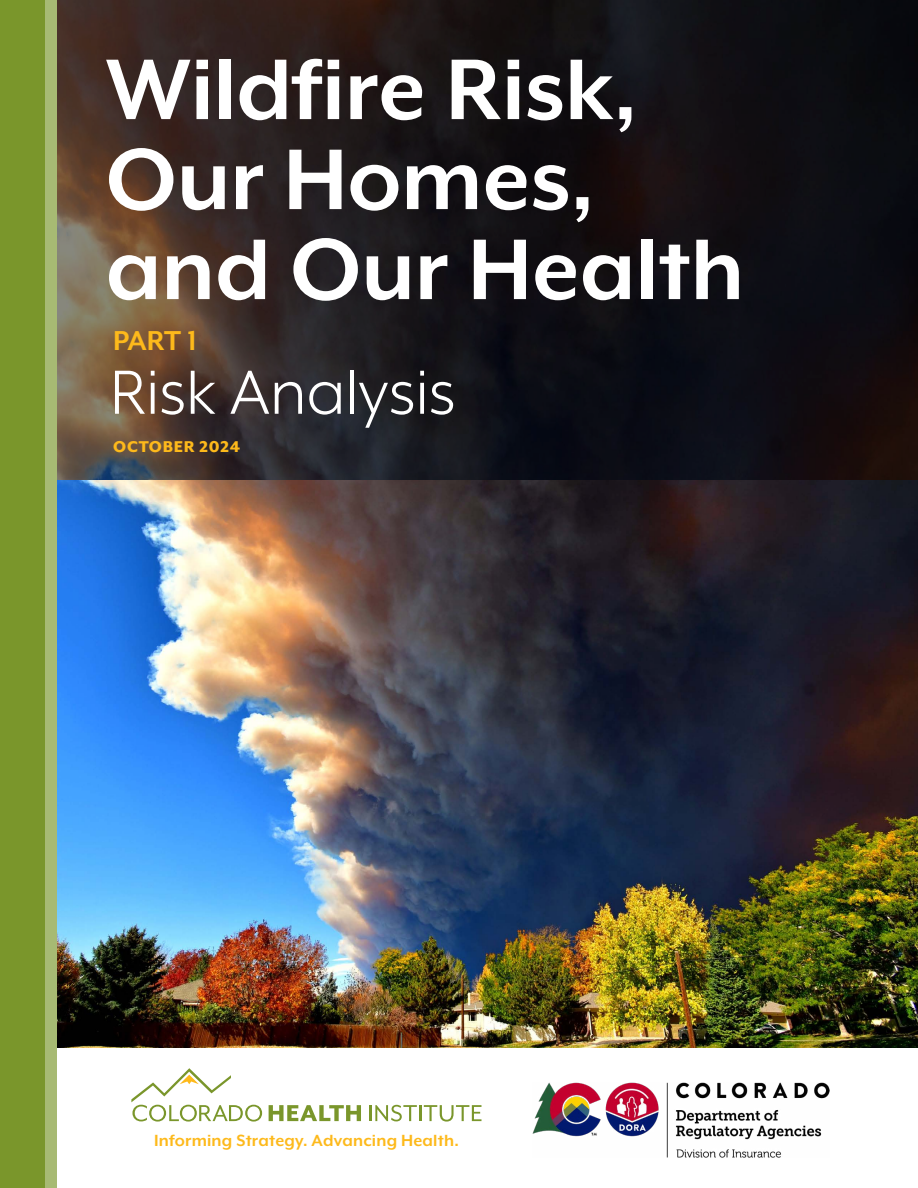
<style>
.page{position:relative;width:918px;height:1188px;background:#fff}
.page>*{position:absolute;margin:0;border:0;box-sizing:border-box;transform-origin:0 0}
.CHI_Body_Copy{font:700 99px/90px "Mr Eaves XL Mod OT";color:#fff}
.CHI_Body_Copy-2{font:71.7px "Mr Eaves XL Mod OT";color:#fff}
.CHI_Body_Copy-3{font:700 31.5px "Mr Eaves XL Mod OT";color:#fdb91b}
.t1{font:700 18.6px "Mr Eaves XL Mod OT";letter-spacing:.01em;color:#fdb91b}
.CHI_Body_Copy-4{font:800 18px "Mr Eaves XL Mod OT";letter-spacing:.04em;color:#fdb91b}
</style>
<div class="page">
<svg style="left:57px;top:0;width:861px;height:481px;background:#231c1d"></svg>
<img style="left:57px;top:481px;width:861px;height:567px">
<svg style="left:269px;top:1105px;width:92px;height:16px"></svg>
<svg style="left:369px;top:1105px;width:112px;height:17px"></svg>
<svg style="left:131px;top:1068px;width:131px;height:54px"></svg>
<div style="left:45px;top:0;width:12px;height:1188px;background:#a7ba73"></div>
<div style="left:0;top:0;width:45px;height:1188px;background:#7a962b"></div>
<img style="left:533px;top:1083px;width:297px;height:74px">
<p class="CHI_Body_Copy" style="left:106px;top:43px;width:640px">Wildfire Risk,<br>Our Homes, and Our Health</p>
<p class="CHI_Body_Copy-3" style="left:113px;top:323px;width:85px">PART 1</p>
<p class="CHI_Body_Copy-2" style="left:110px;top:353px;width:347px">Risk Analysis</p>
<p class="CHI_Body_Copy-4" style="left:113px;top:437px;width:128px">OCTOBER 2024</p>
<p class="t1" style="left:154px;top:1130px;width:306px">Informing Strategy. Advancing Health.</p>
</div>
